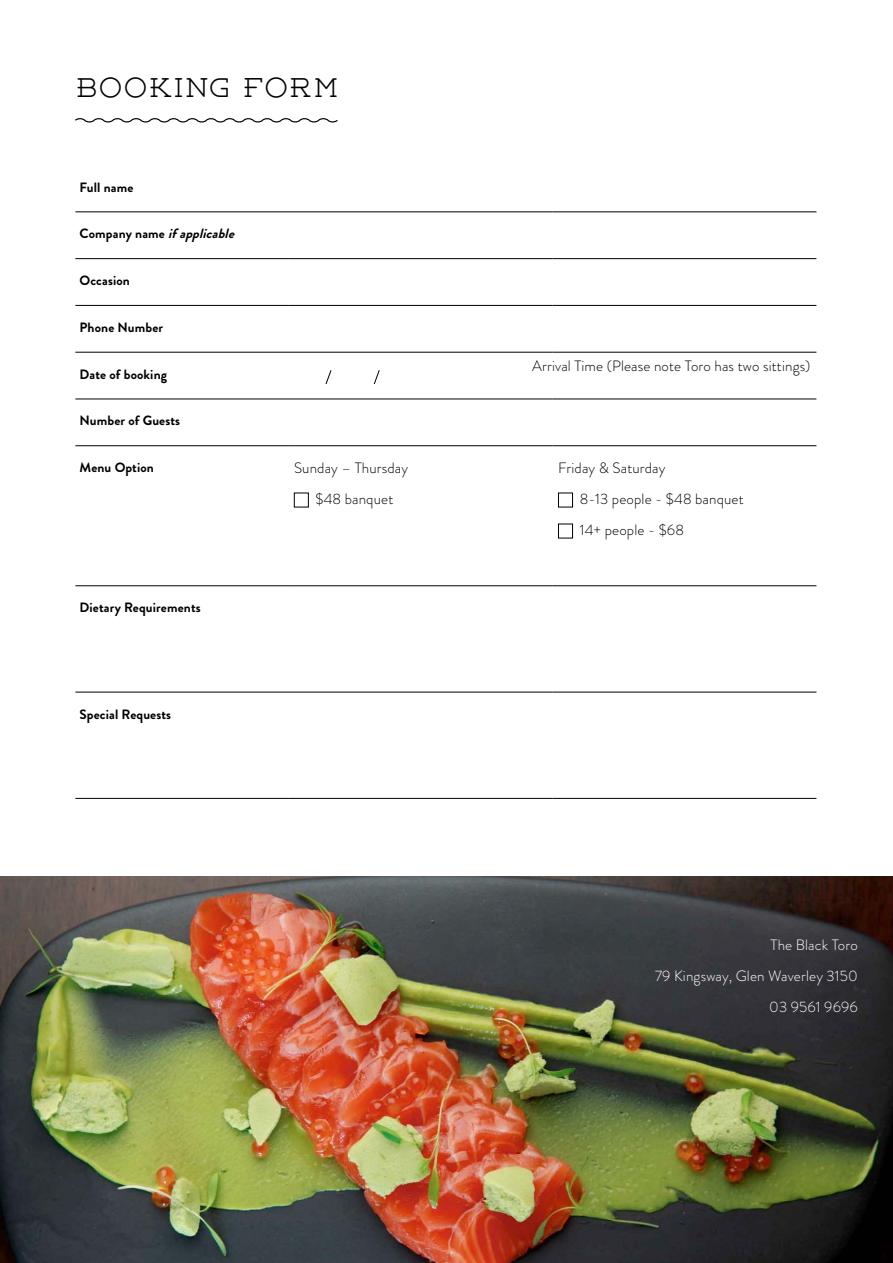
<style>
.page{position:relative;width:893px;height:1263px;background:#fff}
.page>*{position:absolute;margin:0;border:0;box-sizing:border-box;transform-origin:0 0}
.t1{font:27px "Weston Light Free";letter-spacing:.1em;color:#000}
.t2{font:300 15px/31px "Brandon Grotesque";letter-spacing:.01em;color:#000;text-align:center}
.t3{font:300 15px/31px "Brandon Grotesque";letter-spacing:.01em;color:#fff;text-align:right}
.t4{font:700 13.5px "Brandon Grotesque";letter-spacing:.01em;color:#000}
.t5{font:italic 700 13.5px "Brandon Grotesque";color:#000}
.s1{font-style:normal}
</style>
<div class="page">
<hr style="left:75px;top:212px;width:213px;height:1px;background:#000">
<hr style="left:288px;top:212px;width:264px;height:1px;background:#000">
<hr style="left:552px;top:212px;width:264px;height:1px;background:#000">
<hr style="left:75px;top:258px;width:213px;height:1px;background:#000">
<hr style="left:288px;top:258px;width:264px;height:1px;background:#000">
<hr style="left:552px;top:258px;width:264px;height:1px;background:#000">
<hr style="left:75px;top:305px;width:213px;height:1px;background:#000">
<hr style="left:288px;top:305px;width:264px;height:1px;background:#000">
<hr style="left:552px;top:305px;width:264px;height:1px;background:#000">
<hr style="left:75px;top:352px;width:213px;height:1px;background:#000">
<hr style="left:288px;top:352px;width:264px;height:1px;background:#000">
<hr style="left:552px;top:352px;width:264px;height:1px;background:#000">
<hr style="left:75px;top:399px;width:213px;height:1px;background:#000">
<hr style="left:288px;top:399px;width:264px;height:1px;background:#000">
<hr style="left:552px;top:399px;width:264px;height:1px;background:#000">
<hr style="left:75px;top:445px;width:213px;height:1px;background:#000">
<hr style="left:288px;top:445px;width:264px;height:1px;background:#000">
<hr style="left:552px;top:445px;width:264px;height:1px;background:#000">
<hr style="left:75px;top:585px;width:213px;height:1px;background:#000">
<hr style="left:288px;top:585px;width:264px;height:1px;background:#000">
<hr style="left:552px;top:585px;width:264px;height:1px;background:#000">
<hr style="left:75px;top:692px;width:213px;height:1px;background:#000">
<hr style="left:288px;top:692px;width:264px;height:1px;background:#000">
<hr style="left:552px;top:692px;width:264px;height:1px;background:#000">
<hr style="left:75px;top:798px;width:213px;height:1px;background:#000">
<hr style="left:288px;top:798px;width:264px;height:1px;background:#000">
<hr style="left:552px;top:798px;width:264px;height:1px;background:#000">
<div style="left:294px;top:493px;width:15px;height:14px;border:1px solid #000"></div>
<div style="left:558px;top:493px;width:15px;height:14px;border:1px solid #000"></div>
<div style="left:558px;top:524px;width:15px;height:14px;border:1px solid #000"></div>
<img style="left:0;top:876px;width:893px;height:387px">
<svg style="left:75px;top:118px;width:263px;height:5px"></svg>
<svg style="left:325px;top:370px;width:7px;height:15px"></svg>
<svg style="left:373px;top:370px;width:7px;height:15px"></svg>
<h1 class="t1" style="left:77px;top:72px;width:261px">BOOKING FORM</h1>
<p class="t4" style="left:80px;top:177px;width:55px">Full name</p>
<p class="t5" style="left:80px;top:224px;width:161px"><span class="s1">C o m p a n y n a m e</span> ifapplicable</p>
<p class="t4" style="left:80px;top:271px;width:52px">Occasion</p>
<p class="t4" style="left:80px;top:318px;width:85px">Phone Number</p>
<p class="t4" style="left:80px;top:365px;width:89px">Date of booking</p>
<p class="t2" style="left:532px;top:351px;width:280px">Arrival Time (Please note Toro has two sittings)</p>
<p class="t4" style="left:80px;top:411px;width:102px">Number of Guests</p>
<p class="t4" style="left:80px;top:458px;width:76px">Menu Option</p>
<p class="t2" style="left:294px;top:453px;width:116px">Sunday – Thursday $48 banquet</p>
<p class="t2" style="left:580px;top:453px;width:165px;text-align:left;text-indent:-21px">Friday &amp; Saturday<br>8-13 people - $48 banquet<br>14+ people - $68</p>
<p class="t4" style="left:80px;top:598px;width:123px">Dietary Requirements</p>
<p class="t4" style="left:80px;top:704px;width:93px">Special Requests</p>
<p class="t3" style="left:655px;top:930px;width:204px">The Black Toro<br>79 Kingsway, Glen Waverley 3150<br>03 9561 9696</p>
</div>
